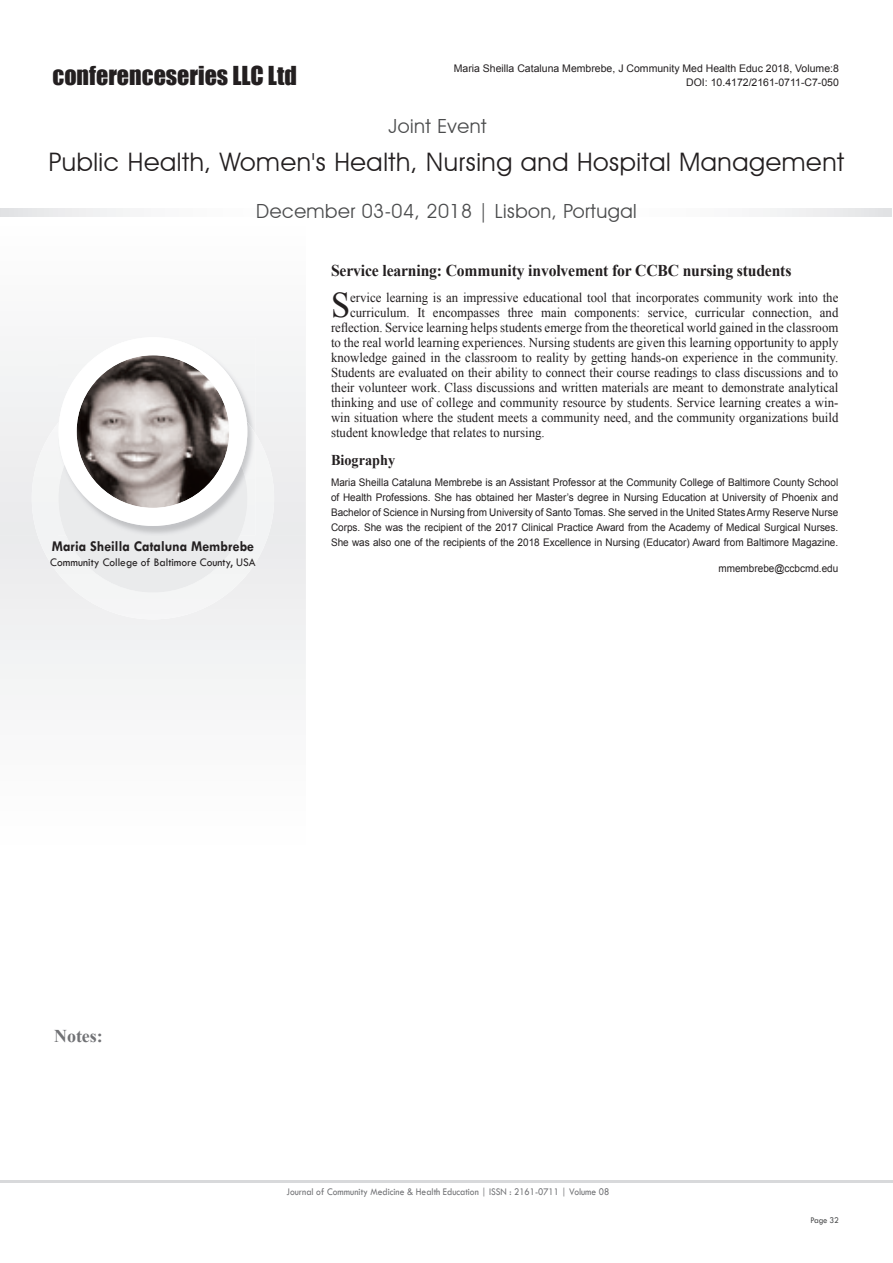
<style>
.page{position:relative;width:893px;height:1263px;background:#fff}
.page>*{position:absolute;margin:0;border:0;box-sizing:border-box;transform-origin:0 0}
.t1{font:36.15px "Times New Roman";color:#231f20;scale:.95 1}
.t2{font:25.5px "Avant Garde IT Cby BT";letter-spacing:.025em;color:#231f20}
.t3{font:24px "Impact";color:#231f20}
.t4{font:19.5px "Avant Garde IT Cby BT";letter-spacing:.025em;color:#4b4c4d}
.t5{font:700 18px "Times New Roman";color:#717275}
.t6{font:700 16.5px "Times New Roman";letter-spacing:-.01em;color:#231f20;scale:.95 1}
.t7{font:700 15px "Tw Cen";color:#231f20;scale:.95 1}
.t8{font:700 15px "Times New Roman";color:#231f20;scale:.95 1}
.t9{font:13.5px "Times New Roman";color:#231f20;scale:.95 1}
.t10{font:12px "Tw Cen";color:#231f20;scale:.95 1}
.t11{font:10.5px/15px "Arial";color:#231f20;text-align:justify;scale:.95 1}
.t12{font:10.5px/14.4px "Arial";color:#231f20;text-align:right}
.t13{font:10.5px "Tw Cen";color:#717275;scale:.9 1}
.t14{font:9px "Tw Cen";letter-spacing:-.02em;color:#4b4c4d;scale:.95 1}
</style>
<div class="page">
<svg style="left:0;top:208px;width:891px;height:8px"></svg>
<div style="left:0;top:535px;width:306px;height:160px;background:#f1f2f3"></div>
<div style="left:0;top:351px;width:306px;height:184px;background:#f0f1f2"></div>
<hr style="left:0;top:1180px;width:893px;height:3px;background:#d8d9db">
<img style="left:175px;top:339px;width:80px;height:83px">
<img style="left:58px;top:350px;width:46px;height:72px">
<div style="left:32px;top:423px;width:242px;height:196px;background:#f0f0f1"></div>
<img style="left:58px;top:422px;width:7px;height:113px">
<img style="left:59px;top:465px;width:188px;height:71px">
<div style="left:59px;top:337px;width:188px;height:189px;background:#fff;border-radius:50%"></div>
<img style="left:77px;top:355px;width:152px;height:153px;border-radius:50%">
<h3 class="t3" style="left:52px;top:60px;width:246px">conferenceseries LLC Ltd</h3>
<p class="t12" style="left:454px;top:61px;width:387px">Maria Sheilla Cataluna Membrebe, J Community Med Health Educ 2018, Volume:8<br>DOI: 10.4172/2161-0711-C7-050</p>
<h3 class="t4" style="left:389px;top:114px;width:99px">Joint Event</h3>
<h2 class="t2" style="left:49px;top:146px;width:797px">Public Health, Women's Health, Nursing and Hospital Management</h2>
<h3 class="t4" style="left:256px;top:199px;width:382px">December 03-04, 2018 | Lisbon, Portugal</h3>
<p class="t7" style="left:52px;top:538px;width:214px">Maria Sheilla Cataluna Membrebe</p>
<p class="t10" style="left:50px;top:556px;width:218px">Community College of Baltimore County, USA</p>
<p class="t6" style="left:331px;top:262px;width:486px">Service learning: Community involvement for CCBC nursing students</p>
<h1 class="t1" style="left:331px;top:285px;width:22px">S</h1>
<p class="t9" style="left:350px;top:290px;width:515px">ervice learning is an impressive educational tool that incorporates community work into the</p>
<p class="t9" style="left:350px;top:305px;width:515px">curriculum. It encompasses three main components: service, curricular connection, and</p>
<p class="t9" style="left:331px;top:320px;width:535px">reflection. Service learning helps students emerge from the theoretical world gained in the classroom</p>
<p class="t9" style="left:331px;top:335px;width:535px">to the real world learning experiences. Nursing students are given this learning opportunity to apply</p>
<p class="t9" style="left:331px;top:350px;width:535px">knowledge gained in the classroom to reality by getting hands-on experience in the community.</p>
<p class="t9" style="left:331px;top:365px;width:535px">Students are evaluated on their ability to connect their course readings to class discussions and to</p>
<p class="t9" style="left:331px;top:380px;width:535px">their volunteer work. Class discussions and written materials are meant to demonstrate analytical</p>
<p class="t9" style="left:331px;top:395px;width:535px">thinking and use of college and community resource by students. Service learning creates a win-</p>
<p class="t9" style="left:331px;top:410px;width:535px">win situation where the student meets a community need, and the community organizations build</p>
<p class="t9" style="left:331px;top:425px;width:226px">student knowledge that relates to nursing.</p>
<p class="t8" style="left:331px;top:451px;width:69px">Biography</p>
<p class="t11" style="left:331px;top:475px;width:535px">Maria Sheilla Cataluna Membrebe is an Assistant Professor at the Community College of Baltimore County School of Health Professions. She has obtained her Master’s degree in Nursing Education at University of Phoenix and Bachelor of Science in Nursing from University of Santo Tomas. She served in the United States Army Reserve Nurse Corps. She was the recipient of the 2017 Clinical Practice Award from the Academy of Medical Surgical Nurses.<br>She was also one of the recipients of the 2018 Excellence in Nursing (Educator) Award from Baltimore Magazine.</p>
<p class="t11" style="left:718px;top:561px;width:128px">mmembrebe@ccbcmd.edu</p>
<h3 class="t5" style="left:54px;top:1026px;width:50px">Notes:</h3>
<p class="t13" style="left:286px;top:1186px;width:360px">Journal of Community Medicine &amp; Health Education | ISSN : 2161-0711 | Volume 08</p>
<p class="t14" style="left:810px;top:1216px;width:32px">Page 32</p>
</div>
